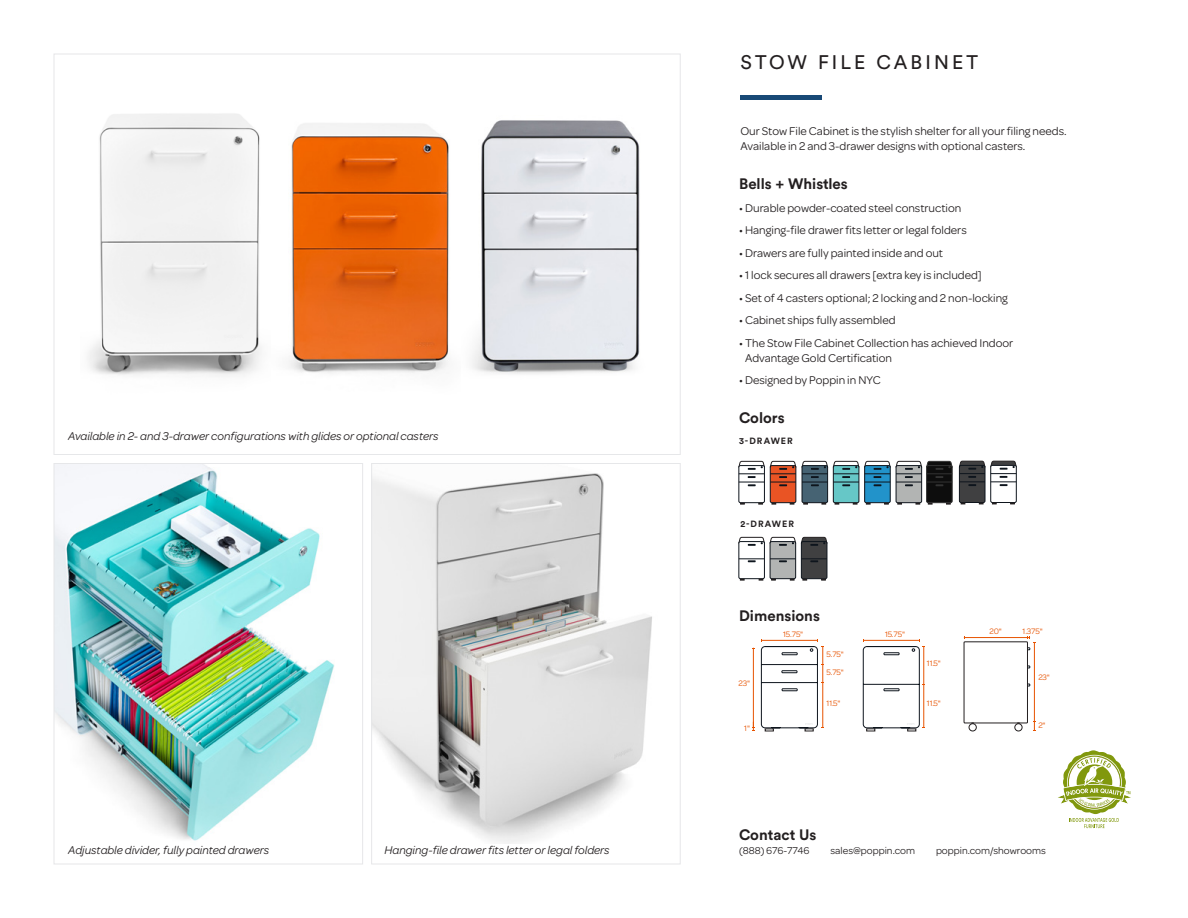
<style>
.page{position:relative;width:1188px;height:918px;background:#fff}
.page>*{position:absolute;margin:0;border:0;box-sizing:border-box;transform-origin:0 0}
.t1{font:19.5px "Circular Pro";letter-spacing:.16em;color:#231f20}
.t2{font:700 15px "Circular Pro";color:#231f20}
.t3{font:12px/15px "Omnes";color:#231f20}
.t4{font:italic 12px "Omnes";color:#231f20}
.t5{font:10.5px "Omnes";color:#231f20}
.t6{font:700 9px "Circular Pro";letter-spacing:.11em;color:#231f20}
.t7{font:8.4px/18px "Omnes";letter-spacing:-.02em;color:#e75300}
</style>
<div class="page">
<img style="left:88px;top:114px;width:173px;height:262px">
<img style="left:289px;top:123px;width:160px;height:250px">
<img style="left:472px;top:120px;width:168px;height:254px">
<img style="left:56px;top:465px;width:279px;height:376px">
<div style="left:54px;top:463px;width:309px;height:401px;border:1px solid #e6e7e9"></div>
<img style="left:373px;top:473px;width:279px;height:370px">
<div style="left:371px;top:463px;width:310px;height:401px;border:1px solid #e6e7e9"></div>
<hr style="left:740px;top:95px;width:82px;height:4px;background:#184976">
<div style="left:964px;top:642px;width:64px;height:81px;border:1px solid #231f20"></div>
<div style="left:1015px;top:723px;width:7px;height:8px;border:1px solid #231f20;border-radius:50%"></div>
<div style="left:969px;top:723px;width:8px;height:8px;border:1px solid #231f20;border-radius:50%"></div>
<hr style="left:964px;top:637px;width:63px;height:1px;background:#e75300">
<hr style="left:753px;top:648px;width:1px;height:79px;background:#e75300">
<hr style="left:1034px;top:643px;width:1px;height:79px;background:#e75300">
<svg style="left:1027px;top:636px;width:9px;height:14px"></svg>
<svg style="left:1033px;top:722px;width:3px;height:9px"></svg>
<svg style="left:752px;top:722px;width:3px;height:9px"></svg>
<svg style="left:761px;top:639px;width:63px;height:93px"></svg>
<svg style="left:863px;top:639px;width:62px;height:93px"></svg>
<svg style="left:1058px;top:750px;width:73px;height:78px"></svg>
<div style="left:739px;top:541px;width:26px;height:38px;border:1px solid #0e151d;border-radius:2px"></div>
<svg style="left:739px;top:559px;width:25px;height:3px"></svg>
<div style="left:770px;top:542px;width:26px;height:37px;background:#b2b4b3;border-radius:2px"></div>
<div style="left:770px;top:541px;width:26px;height:38px;border:1px solid #0e151d;border-radius:2px"></div>
<div style="left:801px;top:542px;width:26px;height:37px;background:#404041;border-radius:2px"></div>
<div style="left:801px;top:541px;width:26px;height:38px;border:1px solid #0e151d;border-radius:2px"></div>
<svg style="left:770px;top:559px;width:57px;height:3px"></svg>
<svg style="left:738px;top:537px;width:89px;height:9px"></svg>
<div style="left:739px;top:465px;width:26px;height:38px;border:1px solid #0e151d;border-radius:2px"></div>
<div style="left:770px;top:466px;width:26px;height:37px;background:#e95424;border-radius:2px"></div>
<div style="left:770px;top:465px;width:26px;height:38px;border:1px solid #0e151d;border-radius:2px"></div>
<svg style="left:738px;top:461px;width:58px;height:25px"></svg>
<div style="left:802px;top:466px;width:26px;height:37px;background:#466373;border-radius:2px"></div>
<div style="left:802px;top:465px;width:26px;height:38px;border:1px solid #0e151d;border-radius:2px"></div>
<div style="left:833px;top:466px;width:26px;height:37px;background:#66c7c7;border-radius:2px"></div>
<div style="left:833px;top:465px;width:26px;height:38px;border:1px solid #0e151d;border-radius:2px"></div>
<div style="left:865px;top:466px;width:25px;height:37px;background:#2293ca;border-radius:2px"></div>
<div style="left:864px;top:465px;width:26px;height:38px;border:1px solid #0e151d;border-radius:2px"></div>
<div style="left:896px;top:466px;width:26px;height:37px;background:#b2b4b3;border-radius:2px"></div>
<div style="left:896px;top:465px;width:26px;height:38px;border:1px solid #0e151d;border-radius:2px"></div>
<div style="left:927px;top:466px;width:25px;height:37px;background:#0d0d0d;border-radius:2px"></div>
<div style="left:926px;top:465px;width:26px;height:38px;border:1px solid #333;border-radius:2px"></div>
<svg style="left:802px;top:461px;width:151px;height:25px"></svg>
<div style="left:991px;top:465px;width:26px;height:38px;border:1px solid #0e151d;border-radius:2px"></div>
<div style="left:959px;top:465px;width:26px;height:38px;background:#404041;border-radius:2px"></div>
<div style="left:959px;top:465px;width:26px;height:38px;border:1px solid #0e151d;border-radius:2px"></div>
<svg style="left:959px;top:461px;width:58px;height:25px"></svg>
<p class="t4" style="left:68px;top:428px;width:372px">Available in 2- and 3-drawer configurations with glides or optional casters</p>
<p class="t4" style="left:68px;top:842px;width:202px">Adjustable divider, fully painted drawers</p>
<p class="t4" style="left:385px;top:842px;width:227px">Hanging-file drawer fits letter or legal folders</p>
<h1 class="t1" style="left:740px;top:49px;width:239px">STOW FILE CABINET</h1>
<p class="t3" style="left:740px;top:123px;width:328px">Our Stow File Cabinet is the stylish shelter for all your filing needs.<br>Available in 2 and 3-drawer designs with optional casters.</p>
<p class="t2" style="left:739px;top:174px;width:110px">Bells + Whistles</p>
<p class="t3" style="left:739px;top:200px;width:224px">• Durable powder-coated steel construction</p>
<p class="t3" style="left:739px;top:222px;width:229px">• Hanging-file drawer fits letter or legal folders</p>
<p class="t3" style="left:739px;top:245px;width:205px">• Drawers are fully painted inside and out</p>
<p class="t3" style="left:739px;top:267px;width:244px">• 1 lock secures all drawers [extra key is included]</p>
<p class="t3" style="left:739px;top:290px;width:270px">• Set of 4 casters optional; 2 locking and 2 non-locking</p>
<p class="t3" style="left:739px;top:312px;width:158px">• Cabinet ships fully assembled</p>
<p class="t3" style="left:745px;top:335px;width:270px;text-indent:-6px">• The Stow File Cabinet Collection has achieved Indoor<br>Advantage Gold Certification</p>
<p class="t3" style="left:739px;top:372px;width:143px">• Designed by Poppin in NYC</p>
<p class="t2" style="left:739px;top:407px;width:47px">Colors</p>
<p class="t6" style="left:739px;top:434px;width:55px">3-DRAWER</p>
<p class="t6" style="left:740px;top:518px;width:55px">2-DRAWER</p>
<p class="t2" style="left:739px;top:605px;width:82px">Dimensions</p>
<p class="t7" style="left:738px;top:674px;width:13px">23"</p>
<p class="t7" style="left:744px;top:719px;width:7px">1"</p>
<p class="t7" style="left:783px;top:625px;width:22px">15.75"</p>
<p class="t7" style="left:885px;top:625px;width:22px">15.75"</p>
<p class="t7" style="left:827px;top:645px;width:19px">5.75"<br>5.75"</p>
<p class="t7" style="left:927px;top:654px;width:15px">11.5"</p>
<p class="t7" style="left:827px;top:694px;width:15px">11.5"</p>
<p class="t7" style="left:927px;top:694px;width:15px">11.5"</p>
<p class="t7" style="left:989px;top:622px;width:14px">20"</p>
<p class="t7" style="left:1023px;top:622px;width:22px">1.375"</p>
<p class="t7" style="left:1038px;top:668px;width:13px">23"</p>
<p class="t7" style="left:1038px;top:716px;width:9px">2"</p>
<p class="t2" style="left:739px;top:825px;width:79px">Contact Us</p>
<p class="t5" style="left:739px;top:843px;width:72px">(888) 676-7746</p>
<p class="t5" style="left:831px;top:843px;width:86px">sales@poppin.com</p>
<p class="t5" style="left:936px;top:843px;width:111px">poppin.com/showrooms</p>
</div>
